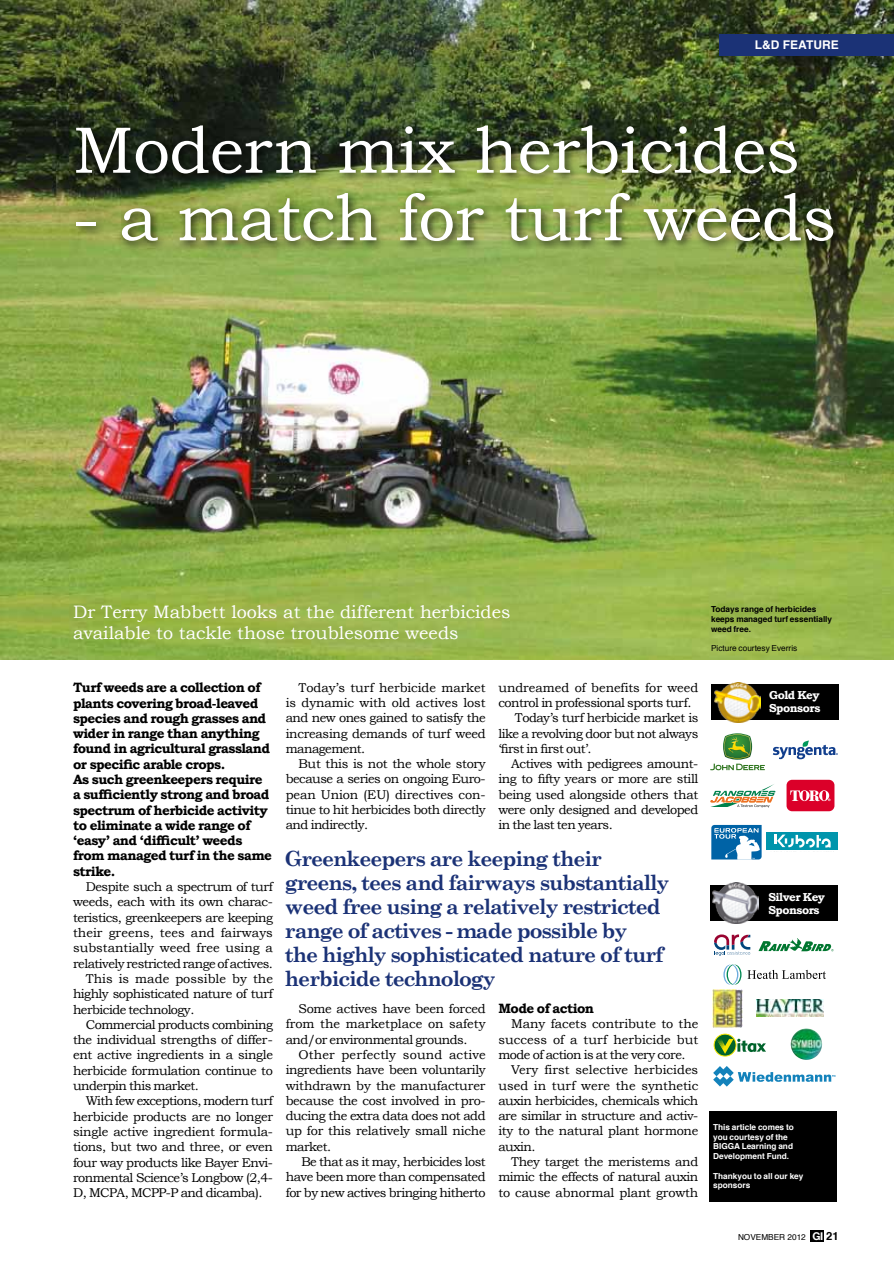
<style>
.page{position:relative;width:894px;height:1263px;background:#fff}
.page>*{position:absolute;margin:0;border:0;box-sizing:border-box;transform-origin:0 0}
.t1{font:66px "Bookman Old Style";letter-spacing:-.01em;color:#fff}
.t2{font:700 21px/24px "Century Schoolbook";letter-spacing:-.05em;color:#1b3276}
.t3{font:18px/21.6px "Bookman Old Style";color:#fff}
.t4{font:700 13.5px/15.3px "Bookman Old Style";letter-spacing:-.04em;color:#000}
.t5{font:12.75px "Bookman Old Style";letter-spacing:-.03em;color:#000}
.t6{font:12.75px "Bookman Old Style";color:#000}
.t7{font:12.75px "Bookman Old Style";letter-spacing:-.005em;color:#000}
.t8{font:12.75px "Bookman Old Style";letter-spacing:-.01em;color:#000}
.t9{font:12.75px "Bookman Old Style";letter-spacing:.005em;color:#000}
.t10{font:12.75px "Bookman Old Style";letter-spacing:.01em;color:#000}
.t11{font:700 12px "Helvetica";color:#fff}
.t12{font:700 11.55px/13px "Bookman Old Style";letter-spacing:-.04em;color:#fff}
.t13{font:700 8.25px/9.8px "Helvetica";color:#fff}
.t14{font:700 8.25px/9.8px "Helvetica";color:#000}
.t15{font:8.25px "Helvetica";color:#000}
.s1{font-family:"Helvetica Neue";font-weight:700;font-size:10.8px;color:#fff}
.s2{font-weight:700;font-size:11.25px}
</style>
<div class="page">
<div style="left:709px;top:1111px;width:128px;height:90px;background:#000"></div>
<div style="left:710px;top:885px;width:128px;height:36px;background:#000"></div>
<img style="left:712px;top:883px;width:46px;height:40px">
<img style="left:756px;top:999px;width:67px;height:18px">
<svg style="left:714px;top:934px;width:36px;height:22px"></svg>
<svg style="left:758px;top:938px;width:75px;height:13px"></svg>
<img style="left:712px;top:989px;width:30px;height:38px">
<svg style="left:723px;top:964px;width:18px;height:21px"></svg>
<svg style="left:747px;top:970px;width:79px;height:9px"></svg>
<svg style="left:798px;top:1028px;width:8px;height:3px"></svg>
<svg style="left:714px;top:1034px;width:22px;height:22px"></svg>
<div style="left:713px;top:1034px;width:23px;height:22px;border:1px solid #f6e600;border-radius:50%"></div>
<svg style="left:716px;top:1039px;width:50px;height:15px"></svg>
<svg style="left:713px;top:1066px;width:122px;height:20px"></svg>
<svg style="left:710px;top:733px;width:55px;height:37px"></svg>
<svg style="left:711px;top:824px;width:51px;height:36px"></svg>
<div style="left:766px;top:832px;width:72px;height:17px;background:#0095ac"></div>
<svg style="left:774px;top:834px;width:56px;height:13px"></svg>
<svg style="left:710px;top:784px;width:65px;height:24px"></svg>
<svg style="left:773px;top:740px;width:65px;height:19px"></svg>
<div style="left:786px;top:780px;width:48px;height:31px;background:#db0029;border-radius:6px"></div>
<svg style="left:790px;top:790px;width:40px;height:11px"></svg>
<div style="left:711px;top:684px;width:127px;height:36px;background:#000"></div>
<img style="left:714px;top:682px;width:46px;height:41px">
<img style="left:1px;top:0;width:893px;height:659px">
<div style="left:71px;top:121px;width:773px;height:131px;background:#000;opacity:.75"></div>
<div style="left:810px;top:1230px;width:14px;height:11px;background:#000"></div>
<div style="left:719px;top:34px;width:175px;height:21px;background:#1b3276"></div>
<p class="t11" style="left:755px;top:35px;width:52px">L&amp;D Featu</p>
<p class="t11" style="left:822px;top:35px;width:18px">re</p>
<p class="t1" style="left:73px;top:112px;width:728px">Modern mix herbicides</p>
<p class="t1" style="left:73px;top:180px;width:765px">- a match for turf weeds</p>
<p class="t3" style="left:73px;top:601px;width:439px">Dr Terry Mabbett looks at the different herbicides available to tackle those troublesome weeds</p>
<p class="t4" style="left:73px;top:680px;width:200px">Turf weeds are a collection of plants covering broad-leaved species and rough grasses and wider in range than anything found in agricultural grassland or specific arable crops.<br>As such greenkeepers require a sufficiently strong and broad spectrum of herbicide activity to eliminate a wide range of ‘easy’ and ‘difficult’ weeds from managed turf in the same strike.</p>
<p class="t5" style="left:86px;top:879px;width:189px">Despite such a spectrum of turf</p>
<p class="t5" style="left:73px;top:895px;width:201px">weeds, each with its own charac-</p>
<p class="t5" style="left:73px;top:910px;width:201px">teristics, greenkeepers are keeping</p>
<p class="t9" style="left:73px;top:925px;width:201px">their greens, tees and fairways</p>
<p class="t6" style="left:73px;top:941px;width:201px">substantially weed free using a</p>
<p class="t5" style="left:73px;top:956px;width:201px">relatively restricted range of actives.</p>
<p class="t9" style="left:86px;top:971px;width:189px">This is made possible by the</p>
<p class="t5" style="left:73px;top:986px;width:201px">highly sophisticated nature of turf</p>
<p class="t5" style="left:73px;top:1002px;width:123px">herbicide technology.</p>
<p class="t5" style="left:86px;top:1017px;width:189px">Commercial products combining</p>
<p class="t5" style="left:73px;top:1032px;width:201px">the individual strengths of differ-</p>
<p class="t5" style="left:73px;top:1048px;width:201px">ent active ingredients in a single</p>
<p class="t5" style="left:73px;top:1063px;width:201px">herbicide formulation continue to</p>
<p class="t5" style="left:73px;top:1078px;width:127px">underpin this market.</p>
<p class="t5" style="left:86px;top:1094px;width:189px">With few exceptions, modern turf</p>
<p class="t5" style="left:73px;top:1109px;width:201px">herbicide products are no longer</p>
<p class="t5" style="left:73px;top:1124px;width:201px">single active ingredient formula-</p>
<p class="t5" style="left:73px;top:1139px;width:201px">tions, but two and three, or even</p>
<p class="t5" style="left:73px;top:1155px;width:201px">four way products like Bayer Envi-</p>
<p class="t5" style="left:73px;top:1170px;width:201px">ronmental Science’s Longbow (2,4-</p>
<p class="t5" style="left:73px;top:1185px;width:191px">D, MCPA, MCPP-P and dicamba).</p>
<p class="t7" style="left:298px;top:680px;width:188px">Today’s turf herbicide market</p>
<p class="t7" style="left:286px;top:695px;width:201px">is dynamic with old actives lost</p>
<p class="t5" style="left:286px;top:711px;width:201px">and new ones gained to satisfy the</p>
<p class="t5" style="left:286px;top:726px;width:201px">increasing demands of turf weed</p>
<p class="t5" style="left:286px;top:741px;width:81px">management.</p>
<p class="t5" style="left:298px;top:756px;width:189px">But this is not the whole story</p>
<p class="t5" style="left:286px;top:772px;width:201px">because a series on ongoing Euro-</p>
<p class="t8" style="left:286px;top:787px;width:201px">pean Union (EU) directives con-</p>
<p class="t5" style="left:286px;top:802px;width:201px">tinue to hit herbicides both directly</p>
<p class="t5" style="left:286px;top:818px;width:84px">and indirectly.</p>
<p class="t7" style="left:498px;top:680px;width:201px">undreamed of benefits for weed</p>
<p class="t5" style="left:498px;top:695px;width:194px">control in professional sports turf.</p>
<p class="t5" style="left:515px;top:711px;width:185px">Today’s turf herbicide market is</p>
<p class="t5" style="left:498px;top:726px;width:201px">like a revolving door but not always</p>
<p class="t5" style="left:498px;top:741px;width:95px">‘first in first out’.</p>
<p class="t5" style="left:511px;top:756px;width:189px">Actives with pedigrees amount-</p>
<p class="t5" style="left:498px;top:772px;width:201px">ing to fifty years or more are still</p>
<p class="t5" style="left:498px;top:787px;width:201px">being used alongside others that</p>
<p class="t5" style="left:498px;top:802px;width:201px">were only designed and developed</p>
<p class="t5" style="left:498px;top:818px;width:116px">in the last ten years.</p>
<p class="t2" style="left:285px;top:846px;width:386px">Greenkeepers are keeping their greens, tees and fairways substantially weed free using a relatively restricted range of actives - made possible by<br>the highly sophisticated nature of turf herbicide technology</p>
<p class="t5" style="left:298px;top:1001px;width:189px">Some actives have been forced</p>
<p class="t6" style="left:286px;top:1017px;width:201px">from the marketplace on safety</p>
<p class="t5" style="left:286px;top:1032px;width:183px">and/or environmental grounds.</p>
<p class="t10" style="left:298px;top:1047px;width:189px">Other perfectly sound active</p>
<p class="t5" style="left:286px;top:1062px;width:201px">ingredients have been voluntarily</p>
<p class="t8" style="left:286px;top:1078px;width:201px">withdrawn by the manufacturer</p>
<p class="t5" style="left:286px;top:1093px;width:201px">because the cost involved in pro-</p>
<p class="t5" style="left:286px;top:1108px;width:201px">ducing the extra data does not add</p>
<p class="t5" style="left:286px;top:1124px;width:201px">up for this relatively small niche</p>
<p class="t5" style="left:286px;top:1139px;width:47px">market.</p>
<p class="t5" style="left:301px;top:1154px;width:186px">Be that as it may, herbicides lost</p>
<p class="t5" style="left:286px;top:1170px;width:201px">have been more than compensated</p>
<p class="t5" style="left:286px;top:1185px;width:201px">for by new actives bringing hitherto</p>
<p class="t4" style="left:498px;top:1000px;width:97px">Mode of action</p>
<p class="t7" style="left:511px;top:1017px;width:189px">Many facets contribute to the</p>
<p class="t6" style="left:498px;top:1032px;width:201px">success of a turf herbicide but</p>
<p class="t5" style="left:498px;top:1047px;width:189px">mode of action is at the very core.</p>
<p class="t6" style="left:511px;top:1062px;width:189px">Very first selective herbicides</p>
<p class="t6" style="left:498px;top:1078px;width:201px">used in turf were the synthetic</p>
<p class="t5" style="left:498px;top:1093px;width:201px">auxin herbicides, chemicals which</p>
<p class="t5" style="left:498px;top:1108px;width:201px">are similar in structure and activ-</p>
<p class="t5" style="left:498px;top:1124px;width:201px">ity to the natural plant hormone</p>
<p class="t5" style="left:498px;top:1139px;width:38px">auxin.</p>
<p class="t5" style="left:511px;top:1154px;width:189px">They target the meristems and</p>
<p class="t5" style="left:498px;top:1170px;width:201px">mimic the effects of natural auxin</p>
<p class="t5" style="left:498px;top:1185px;width:201px">to cause abnormal plant growth</p>
<p class="t14" style="left:711px;top:604px;width:123px">Todays range of herbicides keeps managed turf essentially weed free.</p>
<p class="t15" style="left:711px;top:642px;width:88px">Picture courtesy Everris</p>
<p class="t12" style="left:769px;top:689px;width:53px">Gold Key<br>Sponsors</p>
<p class="t12" style="left:768px;top:890px;width:58px">Silver Key<br>Sponsors</p>
<p class="t13" style="left:713px;top:1122px;width:82px">This article comes to you courtesy of the<br>BIGGA Learning and<br>Development Fund.</p>
<p class="t13" style="left:713px;top:1171px;width:92px">Thankyou to all our key sponsors</p>
<p class="t15" style="left:738px;top:1231px;width:102px">NOVEMBER 2012 <span class="s1">GI</span> <span class="s2">21</span></p>
</div>
